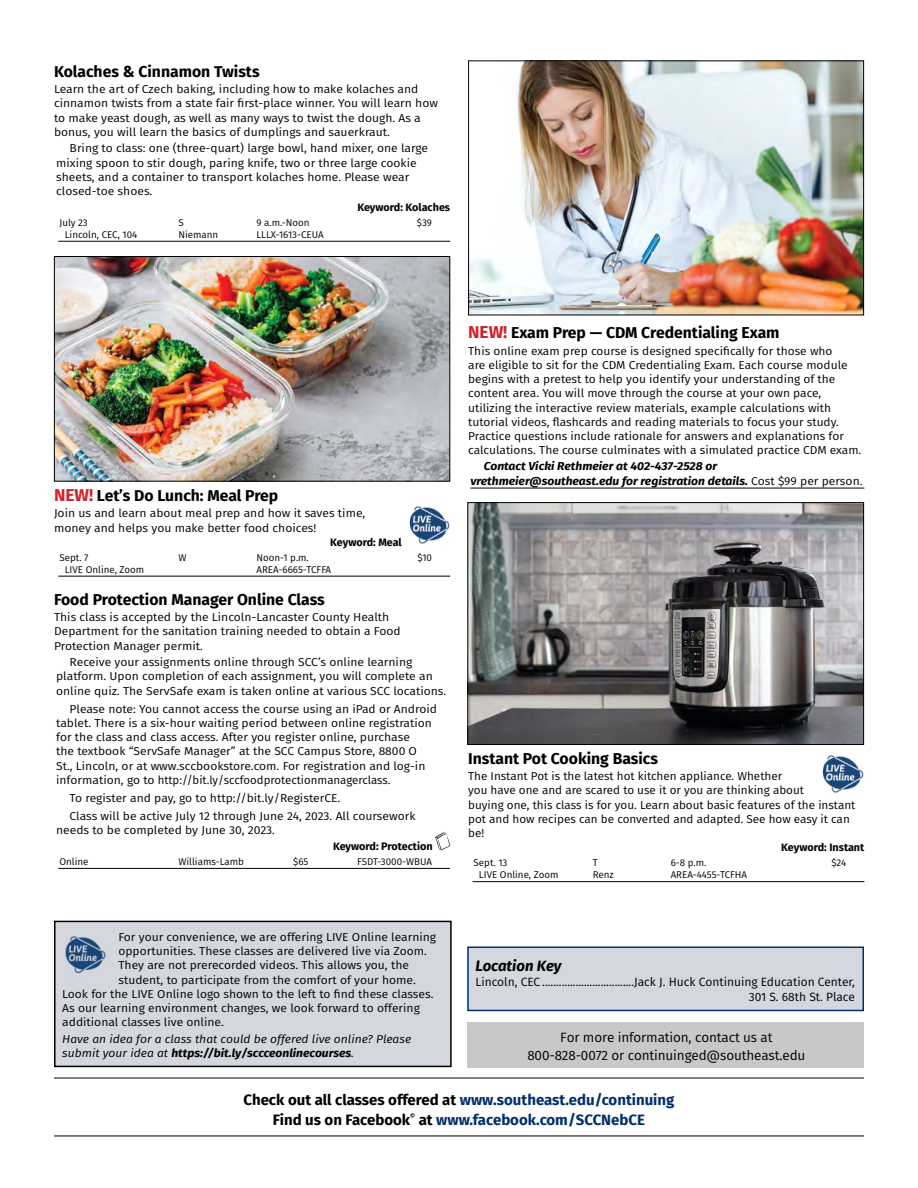
<style>
.page{position:relative;width:918px;height:1188px;background:#fff}
.page>*{position:absolute;margin:0;border:0;box-sizing:border-box;transform-origin:0 0}
.t1{font:700 15.75px "Fira Sans";color:#000}
.t2{font:700 15px "Fira Sans";color:#002f6e}
.t3{font:700 15px "Fira Sans";color:#000}
.IOC_Town{font:italic 700 15px "Fira Sans";color:#000}
.t4{font:13.5px/18px "Fira Sans";letter-spacing:-.01em;color:#000;text-align:center}
.IOC_Location{font:12px "Fira Sans";color:#000}
.class_details{font:11.55px/14.2px "Fira Sans";color:#000;scale:1.06 1}
.class_description{font:11.55px/14.2px "Fira Sans";color:#000;scale:1.06 1}
.class_description-2{font:11.55px/14.2px "Fira Sans";color:#000;scale:1.04 1}
.class_description-3{font:11.55px/14.2px "Fira Sans";color:#000}
.class_description-4{font:italic 11.55px/14.2px "Fira Sans";color:#000;scale:1.06 1}
.class_details_w__lin{font:italic 700 11.55px/14.2px "Fira Sans";color:#000;scale:1.06 1}
.keyword{font:700 10.8px "Fira Sans";color:#000}
.logistics{font:9.75px "Fira Sans";color:#000}
.t5{font:700 6.15px "Fira Sans";color:#000}
.s1{font-size:17.25px;color:#d2232a}
.s2{font-weight:400;font-style:normal}
.s3{font-weight:700}
.s4{color:#000}
</style>
<div class="page">
<hr style="left:58px;top:241px;width:392px;height:1px;background:#000">
<hr style="left:58px;top:576px;width:392px;height:1px;background:#000">
<hr style="left:58px;top:868px;width:392px;height:1px;background:#000">
<svg style="left:435px;top:832px;width:15px;height:18px"></svg>
<hr style="left:470px;top:488px;width:394px;height:1px;background:#000">
<hr style="left:473px;top:881px;width:391px;height:1px;background:#000">
<img style="left:409px;top:506px;width:41px;height:38px">
<img style="left:822px;top:755px;width:42px;height:38px">
<div style="left:467px;top:1022px;width:396px;height:45px;background:#c7c8ca"></div>
<div style="left:468px;top:947px;width:395px;height:63px;background:#d4d7de"></div>
<div style="left:467px;top:946px;width:397px;height:65px;border:2px solid #002f6e"></div>
<div style="left:55px;top:921px;width:396px;height:145px;background:#d4d7de"></div>
<div style="left:54px;top:921px;width:398px;height:146px;border:2px solid #000"></div>
<img style="left:65px;top:936px;width:41px;height:37px">
<hr style="left:54px;top:1078px;width:810px;height:1px;background:#000">
<hr style="left:54px;top:1136px;width:810px;height:1px;background:#000">
<svg style="left:467px;top:502px;width:397px;height:243px;background:#7f7e7f"></svg>
<img style="left:54px;top:256px;width:397px;height:226px">
<img style="left:468px;top:60px;width:396px;height:256px">
<p class="t1" style="left:54px;top:58px;width:207px">Kolaches &amp; Cinnamon Twists</p>
<p class="class_description" style="left:54px;top:82px;width:364px">Learn the art of Czech baking, including how to make kolaches and cinnamon twists from a state fair first-place winner. You will learn how to make yeast dough, as well as many ways to twist the dough. As a bonus, you will learn the basics of dumplings and sauerkraut.</p>
<p class="class_details" style="left:56px;top:141px;width:353px;text-indent:14px">Bring to class: one (three-quart) large bowl, hand mixer, one large mixing spoon to stir dough, paring knife, two or three large cookie sheets, and a container to transport kolaches home. Please wear closed-toe shoes.</p>
<p class="keyword" style="left:357px;top:198px;width:94px">Keyword: Kolaches</p>
<p class="logistics" style="left:59px;top:215px;width:30px">July 23</p>
<p class="logistics" style="left:179px;top:215px;width:7px">S</p>
<p class="logistics" style="left:257px;top:215px;width:55px">9 a.m.-Noon</p>
<p class="logistics" style="left:417px;top:215px;width:17px">$39</p>
<p class="logistics" style="left:65px;top:227px;width:74px">Lincoln, CEC, 104</p>
<p class="logistics" style="left:179px;top:227px;width:41px">Niemann</p>
<p class="logistics" style="left:256px;top:227px;width:69px">LLLX-1613-CEUA</p>
<p class="t1" style="left:54px;top:482px;width:226px"><span class="s1">NEW!</span> Let’s Do Lunch: Meal Prep</p>
<p class="class_description" style="left:54px;top:506px;width:295px">Join us and learn about meal prep and how it saves time, money and helps you make better food choices!</p>
<p class="keyword" style="left:330px;top:533px;width:73px">Keyword: Meal</p>
<p class="logistics" style="left:59px;top:550px;width:31px">Sept. 7</p>
<p class="logistics" style="left:179px;top:550px;width:10px">W</p>
<p class="logistics" style="left:257px;top:550px;width:54px">Noon-1 p.m.</p>
<p class="logistics" style="left:417px;top:550px;width:16px">$10</p>
<p class="logistics" style="left:65px;top:562px;width:81px">LIVE Online, Zoom</p>
<p class="logistics" style="left:256px;top:562px;width:76px">AREA-6665-TCFFA</p>
<p class="t1" style="left:54px;top:586px;width:272px">Food Protection Manager Online Class</p>
<p class="class_description" style="left:54px;top:610px;width:329px">This class is accepted by the Lincoln-Lancaster County Health<br>Department for the sanitation training needed to obtain a Food<br>Protection Manager permit.</p>
<p class="class_details" style="left:56px;top:655px;width:370px;text-indent:14px">Receive your assignments online through SCC’s online learning platform. Upon completion of each assignment, you will complete an online quiz. The ServSafe exam is taken online at various SCC locations.</p>
<p class="class_details" style="left:56px;top:701px;width:361px;text-indent:14px">Please note: You cannot access the course using an iPad or Android tablet. There is a six-hour waiting period between online registration for the class and class access. After you register online, purchase<br>the textbook “ServSafe Manager” at the SCC Campus Store, 8800 O<br>St., Lincoln, or at www.sccbookstore.com. For registration and log-in information, go to http://bit.ly/sccfoodprotectionmanagerclass.</p>
<p class="class_details" style="left:70px;top:790px;width:257px">To register and pay, go to http://bit.ly/RegisterCE.</p>
<p class="class_details" style="left:56px;top:809px;width:341px;text-indent:14px">Class will be active July 12 through June 24, 2023. All coursework needs to be completed by June 30, 2023.</p>
<p class="keyword" style="left:333px;top:837px;width:101px">Keyword: Protection</p>
<p class="logistics" style="left:59px;top:854px;width:31px">Online</p>
<p class="logistics" style="left:179px;top:854px;width:67px">Williams-Lamb</p>
<p class="logistics" style="left:293px;top:854px;width:17px">$65</p>
<p class="logistics" style="left:357px;top:854px;width:76px">FSDT-3000-WBUA</p>
<p class="t1" style="left:468px;top:319px;width:313px"><span class="s1">NEW!</span> Exam Prep — CDM Credentialing Exam</p>
<p class="class_description-2" style="left:468px;top:343px;width:380px">This online exam prep course is designed specifically for those who<br>are eligible to sit for the CDM Credentialing Exam. Each course module begins with a pretest to help you identify your understanding of the content area. You will move through the course at your own pace, utilizing the interactive review materials, example calculations with tutorial videos, flashcards and reading materials to focus your study.<br>Practice questions include rationale for answers and explanations for calculations. The course culminates with a simulated practice CDM exam.</p>
<p class="class_details_w__lin" style="left:470px;top:458px;width:372px;text-indent:14px">Contact Vicki Rethmeier at 402-437-2528 or vrethmeier@southeast.edu for registration details. <span class="s2">Cost $99 per person.</span></p>
<p class="t1" style="left:468px;top:745px;width:191px">Instant Pot Cooking Basics</p>
<p class="class_description-3" style="left:468px;top:769px;width:389px">The Instant Pot is the latest hot kitchen appliance. Whether<br>you have one and are scared to use it or you are thinking about<br>buying one, this class is for you. Learn about basic features of the instant pot and how recipes can be converted and adapted. See how easy it can be!</p>
<p class="keyword" style="left:781px;top:839px;width:85px">Keyword: Instant</p>
<p class="logistics" style="left:474px;top:855px;width:35px">Sept. 13</p>
<p class="logistics" style="left:593px;top:855px;width:7px">T</p>
<p class="logistics" style="left:671px;top:855px;width:37px">6-8 p.m.</p>
<p class="logistics" style="left:831px;top:855px;width:16px">$24</p>
<p class="logistics" style="left:479px;top:867px;width:81px">LIVE Online, Zoom</p>
<p class="logistics" style="left:593px;top:867px;width:23px">Renz</p>
<p class="logistics" style="left:671px;top:867px;width:78px">AREA-4455-TCFHA</p>
<p class="class_description" style="left:118px;top:929px;width:301px">For your convenience, we are offering LIVE Online learning</p>
<p class="class_description" style="left:118px;top:944px;width:293px">opportunities. These classes are delivered live via Zoom.</p>
<p class="class_description" style="left:118px;top:958px;width:276px">They are not prerecorded videos. This allows you, the</p>
<p class="class_description" style="left:118px;top:972px;width:282px">student, to participate from the comfort of your home.</p>
<p class="class_description" style="left:62px;top:986px;width:352px">Look for the LIVE Online logo shown to the left to find these classes.</p>
<p class="class_description" style="left:62px;top:1001px;width:339px">As our learning environment changes, we look forward to offering</p>
<p class="class_description" style="left:62px;top:1015px;width:154px">additional classes live online.</p>
<p class="class_description-4" style="left:62px;top:1031px;width:331px">Have an idea for a class that could be offered live online? Please submit your idea at <span class="s3">https://bit.ly/sccceonlinecourses</span>.</p>
<p class="t2" style="left:244px;top:1087px;width:432px"><span class="s4">Check out all classes offered at</span> www.southeast.edu/continuing</p>
<p class="t3" style="left:273px;top:1107px;width:139px">Find us on Facebook</p>
<p class="t5" style="left:410px;top:1111px;width:6px">©</p>
<p class="t2" style="left:419px;top:1107px;width:228px"><span class="s4">at</span> www.facebook.com/SCCNebCE</p>
<p class="IOC_Town" style="left:475px;top:953px;width:88px">Location Key</p>
<p class="IOC_Location" style="left:475px;top:973px;width:381px">Lincoln, CEC .................................Jack J. Huck Continuing Education Center,</p>
<p class="IOC_Location" style="left:749px;top:988px;width:108px">301 S. 68th St. Place</p>
<p class="t4" style="left:527px;top:1028px;width:280px">For more information, contact us at<br>800-828-0072 or continuinged@southeast.edu</p>
</div>
